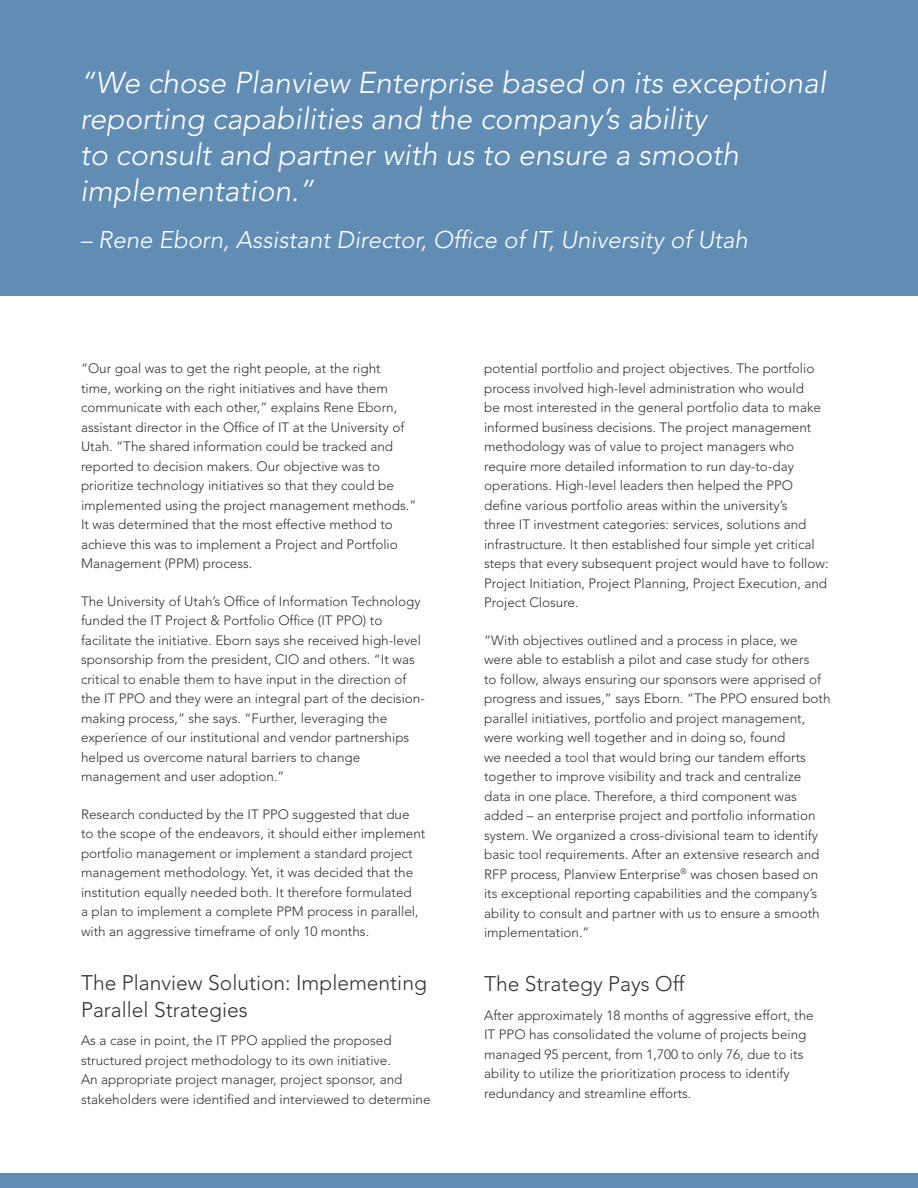
<style>
.page{position:relative;width:918px;height:1188px;background:#fff}
.page>*{position:absolute;margin:0;border:0;box-sizing:border-box;transform-origin:0 0}
.Quote_A{font:italic 300 30px/36px "Avenir LT Std";color:#fff}
.Quotee{font:italic 300 24px "Avenir LT Std";color:#fff}
.Section_Header{font:300 21px/27px "Avenir LT Std";color:#333}
.Basic_Content{font:300 13.5px/19.5px "Avenir LT Std";color:#333}
</style>
<div class="page">
<div style="left:0;top:0;width:918px;height:296px;background:#618db4"></div>
<div style="left:0;top:1173px;width:918px;height:15px;background:#618db4"></div>
<p class="Quote_A" style="left:80px;top:66px;width:747px">“We chose Planview Enterprise based on its exceptional reporting capabilities and the company’s ability<br>to consult and partner with us to ensure a smooth implementation.”</p>
<p class="Quotee" style="left:80px;top:226px;width:669px">– Rene Eborn, Assistant Director, Office of IT, University of Utah</p>
<p class="Basic_Content" style="left:81px;top:359px;width:337px">“Our goal was to get the right people, at the right<br>time, working on the right initiatives and have them communicate with each other,” explains Rene Eborn, assistant director in the Office of IT at the University of Utah. “The shared information could be tracked and reported to decision makers. Our objective was to prioritize technology initiatives so that they could be implemented using the project management methods.” It was determined that the most effective method to achieve this was to implement a Project and Portfolio Management (PPM) process.</p>
<p class="Basic_Content" style="left:81px;top:591px;width:345px">The University of Utah’s Office of Information Technology funded the IT Project &amp; Portfolio Office (IT PPO) to facilitate the initiative. Eborn says she received high-level sponsorship from the president, CIO and others. “It was critical to enable them to have input in the direction of the IT PPO and they were an integral part of the decision&shy;making process,” she says. “Further, leveraging the experience of our institutional and vendor partnerships helped us overcome natural barriers to change management and user adoption.”</p>
<p class="Basic_Content" style="left:81px;top:804px;width:346px">Research conducted by the IT PPO suggested that due to the scope of the endeavors, it should either implement portfolio management or implement a standard project management methodology. Yet, it was decided that the institution equally needed both. It therefore formulated<br>a plan to implement a complete PPM process in parallel, with an aggressive timeframe of only 10 months.</p>
<p class="Section_Header" style="left:81px;top:969px;width:347px">The Planview Solution: Implementing<br>Parallel Strategies</p>
<p class="Basic_Content" style="left:81px;top:1031px;width:351px">As a case in point, the IT PPO applied the proposed structured project methodology to its own initiative.<br>An appropriate project manager, project sponsor, and stakeholders were identified and interviewed to determine</p>
<p class="Basic_Content" style="left:484px;top:359px;width:346px">potential portfolio and project objectives. The portfolio process involved high-level administration who would<br>be most interested in the general portfolio data to make informed business decisions. The project management methodology was of value to project managers who require more detailed information to run day-to-day operations. High-level leaders then helped the PPO define various portfolio areas within the university’s<br>three IT investment categories: services, solutions and infrastructure. It then established four simple yet critical steps that every subsequent project would have to follow:<br>Project Initiation, Project Planning, Project Execution, and Project Closure.</p>
<p class="Basic_Content" style="left:484px;top:630px;width:348px">“With objectives outlined and a process in place, we<br>were able to establish a pilot and case study for others<br>to follow, always ensuring our sponsors were apprised of progress and issues,” says Eborn. “The PPO ensured both parallel initiatives, portfolio and project management, were working well together and in doing so, found<br>we needed a tool that would bring our tandem efforts together to improve visibility and track and centralize data in one place. Therefore, a third component was added – an enterprise project and portfolio information system. We organized a cross-divisional team to identify basic tool requirements. After an extensive research and RFP process, Planview Enterprise<sup>®</sup> was chosen based on its exceptional reporting capabilities and the company’s ability to consult and partner with us to ensure a smooth implementation.”</p>
<p class="Section_Header" style="left:484px;top:971px;width:202px">The Strategy Pays Off</p>
<p class="Basic_Content" style="left:484px;top:1005px;width:331px">After approximately 18 months of aggressive effort, the IT PPO has consolidated the volume of projects being managed 95 percent, from 1,700 to only 76, due to its ability to utilize the prioritization process to identify redundancy and streamline efforts.</p>
</div>
